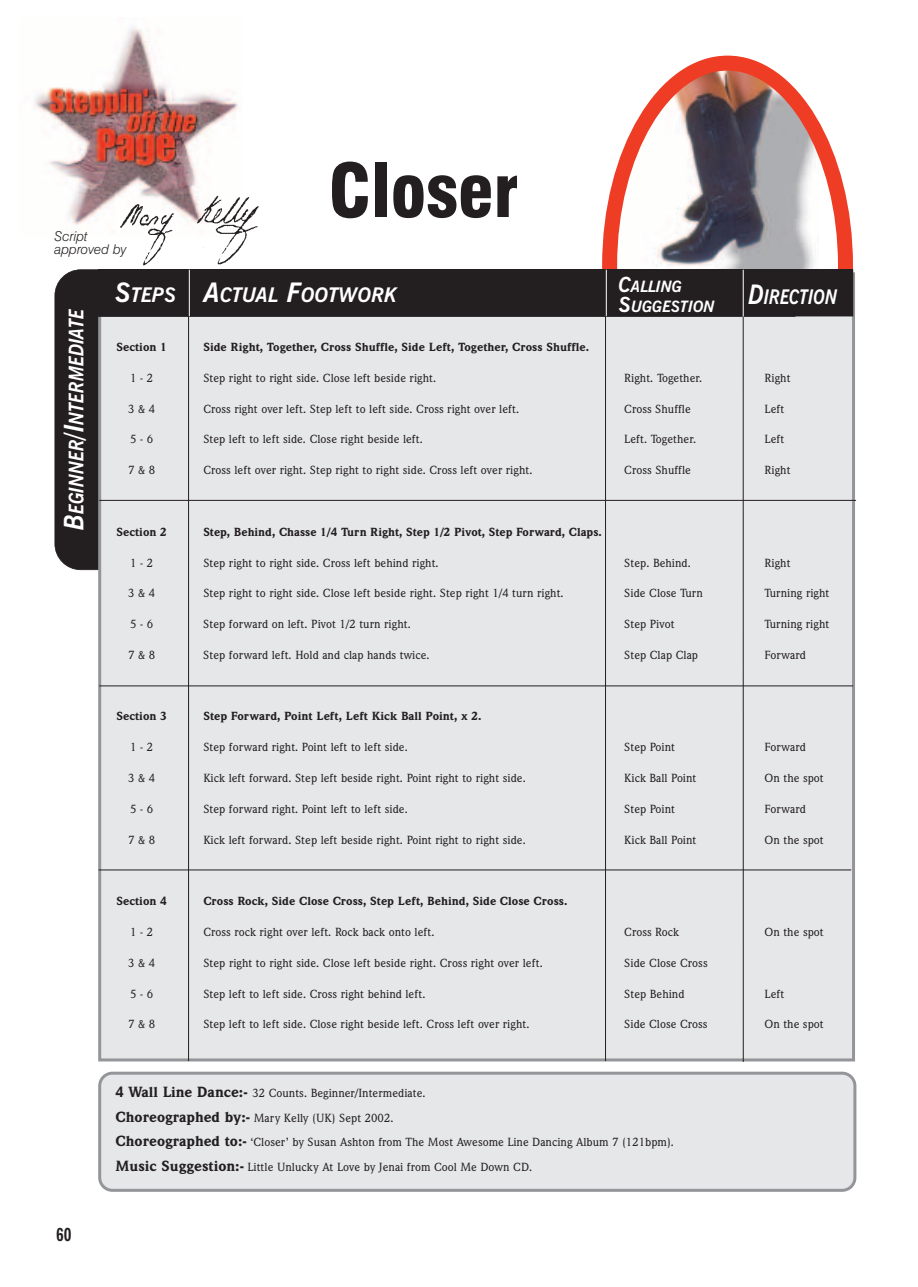
<style>
.page{position:relative;width:918px;height:1287px;background:#fff}
.page>*{position:absolute;margin:0;border:0;box-sizing:border-box;transform-origin:0 0}
.t1{font:900 condensed 72px "Swiss 721 BT";color:#231f20}
.t2{font:italic 700 20.25px "News Gothic BT";color:#fff;scale:.9 1}
.t3{font:italic 700 20.25px "News Gothic BT";color:#fff}
.t4{font:italic 700 20.25px "News Gothic BT";color:#fff;scale:.85 1}
.t5{font:700 condensed 18px "News Gothic BT";color:#231f20}
.t6{font:italic 700 15.75px/19.5px "News Gothic BT";color:#fff}
.t7{font:italic 300 13.5px/13.5px "Swiss 721 BT";color:#231f20}
.t8{font:500 12px/24.6px "Weidemann IT Cby BT";color:#231f20}
.t9{font:900 12px "Weidemann IT Cby BT";color:#231f20}
.s1{font-size:27px}
.s2{font-size:21px}
.s3{font-weight:900;font-size:15px}
</style>
<div class="page">
<div style="left:55px;top:270px;width:109px;height:300px;background:#231f20;border-radius:26px"></div>
<div style="left:55px;top:269px;width:109px;height:301px;border:2px solid #231f20;border-radius:26px"></div>
<svg style="left:602px;top:56px;width:251px;height:213px"></svg>
<div style="left:100px;top:274px;width:754px;height:786px;background:#e6e7e9"></div>
<img style="left:34px;top:27px;width:205px;height:198px">
<hr style="left:98px;top:316px;width:698px;height:1px;background:#231f20">
<div style="left:99px;top:270px;width:754px;height:46px;background:#231f20"></div>
<div style="left:98px;top:269px;width:755px;height:47px;border:1px solid #231f20"></div>
<hr style="left:189px;top:270px;width:1px;height:46px;background:#fff">
<hr style="left:743px;top:270px;width:1px;height:47px;background:#fff">
<hr style="left:606px;top:270px;width:1px;height:46px;background:#fff">
<hr style="left:99px;top:500px;width:757px;height:1px;background:#231f20">
<hr style="left:99px;top:686px;width:754px;height:1px;background:#231f20">
<hr style="left:99px;top:870px;width:752px;height:1px;background:#231f20">
<div style="left:98px;top:1072px;width:758px;height:120px;background:#e6e7e9"></div>
<hr style="left:188px;top:316px;width:1px;height:745px;background:#231f20">
<hr style="left:605px;top:316px;width:1px;height:745px;background:#231f20">
<hr style="left:743px;top:316px;width:1px;height:746px;background:#231f20">
<img style="left:96px;top:159px;width:191px;height:143px">
<p class="t7" style="left:55px;top:229px;width:74px">Script approved by</p>
<h1 class="t1" style="left:329px;top:148px;width:192px">Closer</h1>
<h2 class="t2" style="left:64px;top:530px;width:247px;rotate:-90deg"><span class="s1">B</span>EGINNER<span class="s1">/I</span>NTERMEDIATE</h2>
<h3 class="t5" style="left:56px;top:1224px;width:17px">60</h3>
<h3 class="t6" style="left:618px;top:277px;width:98px"><span class="s2">C</span>ALLING<br><span class="s2">S</span>UGGESTION</h3>
<h2 class="t3" style="left:115px;top:283px;width:284px"><span class="s1">S</span>TEPS <span class="s1">A</span>CTUAL <span class="s1">F</span>OOTWORK</h2>
<h2 class="t4" style="left:748px;top:284px;width:106px"><span class="s1">D</span>IRECTION</h2>
<p class="t9" style="left:116px;top:339px;width:52px">Section 1</p>
<p class="t9" style="left:203px;top:339px;width:387px">Side Right, Together, Cross Shuffle, Side Left, Together, Cross Shuffle.</p>
<p class="t8" style="left:130px;top:365px;width:24px">1 - 2</p>
<p class="t8" style="left:203px;top:365px;width:234px">Step right to right side. Close left beside right.</p>
<p class="t8" style="left:624px;top:365px;width:80px">Right. Together.</p>
<p class="t8" style="left:765px;top:365px;width:27px">Right</p>
<p class="t8" style="left:128px;top:396px;width:29px">3 &amp; 4</p>
<p class="t8" style="left:203px;top:396px;width:317px">Cross right over left. Step left to left side. Cross right over left.</p>
<p class="t8" style="left:624px;top:396px;width:68px">Cross Shuffle</p>
<p class="t8" style="left:765px;top:396px;width:21px">Left</p>
<p class="t8" style="left:130px;top:427px;width:24px">5 - 6</p>
<p class="t8" style="left:203px;top:427px;width:221px">Step left to left side. Close right beside left.</p>
<p class="t8" style="left:624px;top:427px;width:74px">Left. Together.</p>
<p class="t8" style="left:765px;top:427px;width:21px">Left</p>
<p class="t8" style="left:128px;top:458px;width:29px">7 &amp; 8</p>
<p class="t8" style="left:203px;top:458px;width:331px">Cross left over right. Step right to right side. Cross left over right.</p>
<p class="t8" style="left:624px;top:458px;width:68px">Cross Shuffle</p>
<p class="t8" style="left:765px;top:458px;width:27px">Right</p>
<p class="t9" style="left:116px;top:524px;width:52px">Section 2</p>
<p class="t9" style="left:203px;top:524px;width:400px">Step, Behind, Chasse 1/4 Turn Right, Step 1/2 Pivot, Step Forward, Claps.</p>
<p class="t8" style="left:130px;top:550px;width:24px">1 - 2</p>
<p class="t8" style="left:203px;top:550px;width:237px">Step right to right side. Cross left behind right.</p>
<p class="t8" style="left:624px;top:550px;width:68px">Step. Behind.</p>
<p class="t8" style="left:765px;top:550px;width:27px">Right</p>
<p class="t8" style="left:128px;top:581px;width:29px">3 &amp; 4</p>
<p class="t8" style="left:203px;top:581px;width:362px">Step right to right side. Close left beside right. Step right 1/4 turn right.</p>
<p class="t8" style="left:624px;top:581px;width:80px">Side Close Turn</p>
<p class="t8" style="left:765px;top:581px;width:66px">Turning right</p>
<p class="t8" style="left:130px;top:611px;width:24px">5 - 6</p>
<p class="t8" style="left:203px;top:611px;width:209px">Step forward on left. Pivot 1/2 turn right.</p>
<p class="t8" style="left:624px;top:611px;width:52px">Step Pivot</p>
<p class="t8" style="left:764px;top:611px;width:66px">Turning right</p>
<p class="t8" style="left:128px;top:642px;width:29px">7 &amp; 8</p>
<p class="t8" style="left:203px;top:642px;width:228px">Step forward left. Hold and clap hands twice.</p>
<p class="t8" style="left:624px;top:642px;width:75px">Step Clap Clap</p>
<p class="t8" style="left:765px;top:642px;width:43px">Forward</p>
<p class="t9" style="left:116px;top:709px;width:52px">Section 3</p>
<p class="t9" style="left:203px;top:709px;width:280px">Step Forward, Point Left, Left Kick Ball Point, x 2.</p>
<p class="t8" style="left:130px;top:735px;width:24px">1 - 2</p>
<p class="t8" style="left:203px;top:735px;width:206px">Step forward right. Point left to left side.</p>
<p class="t8" style="left:624px;top:735px;width:52px">Step Point</p>
<p class="t8" style="left:765px;top:735px;width:43px">Forward</p>
<p class="t8" style="left:128px;top:765px;width:29px">3 &amp; 4</p>
<p class="t8" style="left:203px;top:765px;width:324px">Kick left forward. Step left beside right. Point right to right side.</p>
<p class="t8" style="left:624px;top:765px;width:74px">Kick Ball Point</p>
<p class="t8" style="left:765px;top:765px;width:61px">On the spot</p>
<p class="t8" style="left:130px;top:796px;width:24px">5 - 6</p>
<p class="t8" style="left:203px;top:796px;width:206px">Step forward right. Point left to left side.</p>
<p class="t8" style="left:624px;top:796px;width:52px">Step Point</p>
<p class="t8" style="left:765px;top:796px;width:43px">Forward</p>
<p class="t8" style="left:128px;top:827px;width:29px">7 &amp; 8</p>
<p class="t8" style="left:203px;top:827px;width:324px">Kick left forward. Step left beside right. Point right to right side.</p>
<p class="t8" style="left:624px;top:827px;width:74px">Kick Ball Point</p>
<p class="t8" style="left:765px;top:827px;width:61px">On the spot</p>
<p class="t9" style="left:116px;top:893px;width:52px">Section 4</p>
<p class="t9" style="left:203px;top:893px;width:366px">Cross Rock, Side Close Cross, Step Left, Behind, Side Close Cross.</p>
<p class="t8" style="left:130px;top:919px;width:24px">1 - 2</p>
<p class="t8" style="left:203px;top:919px;width:233px">Cross rock right over left. Rock back onto left.</p>
<p class="t8" style="left:624px;top:919px;width:56px">Cross Rock</p>
<p class="t8" style="left:765px;top:919px;width:61px">On the spot</p>
<p class="t8" style="left:128px;top:950px;width:29px">3 &amp; 4</p>
<p class="t8" style="left:203px;top:950px;width:341px">Step right to right side. Close left beside right. Cross right over left.</p>
<p class="t8" style="left:624px;top:950px;width:85px">Side Close Cross</p>
<p class="t8" style="left:130px;top:981px;width:24px">5 - 6</p>
<p class="t8" style="left:203px;top:981px;width:224px">Step left to left side. Cross right behind left.</p>
<p class="t8" style="left:624px;top:981px;width:62px">Step Behind</p>
<p class="t8" style="left:765px;top:981px;width:21px">Left</p>
<p class="t8" style="left:128px;top:1012px;width:29px">7 &amp; 8</p>
<p class="t8" style="left:203px;top:1012px;width:328px">Step left to left side. Close right beside left. Cross left over right.</p>
<p class="t8" style="left:624px;top:1012px;width:85px">Side Close Cross</p>
<p class="t8" style="left:765px;top:1012px;width:61px">On the spot</p>
<p class="t8" style="left:116px;top:1081px;width:560px"><span class="s3">4 Wall Line Dance:-</span> 32 Counts. Beginner/Intermediate.<br><span class="s3">Choreographed by:-</span> Mary Kelly (UK) Sept 2002.<br><span class="s3">Choreographed to:-</span> ‘Closer’ by Susan Ashton from The Most Awesome Line Dancing Album 7 (121bpm).<br><span class="s3">Music Suggestion:-</span> Little Unlucky At Love by Jenai from Cool Me Down CD.</p>
</div>
